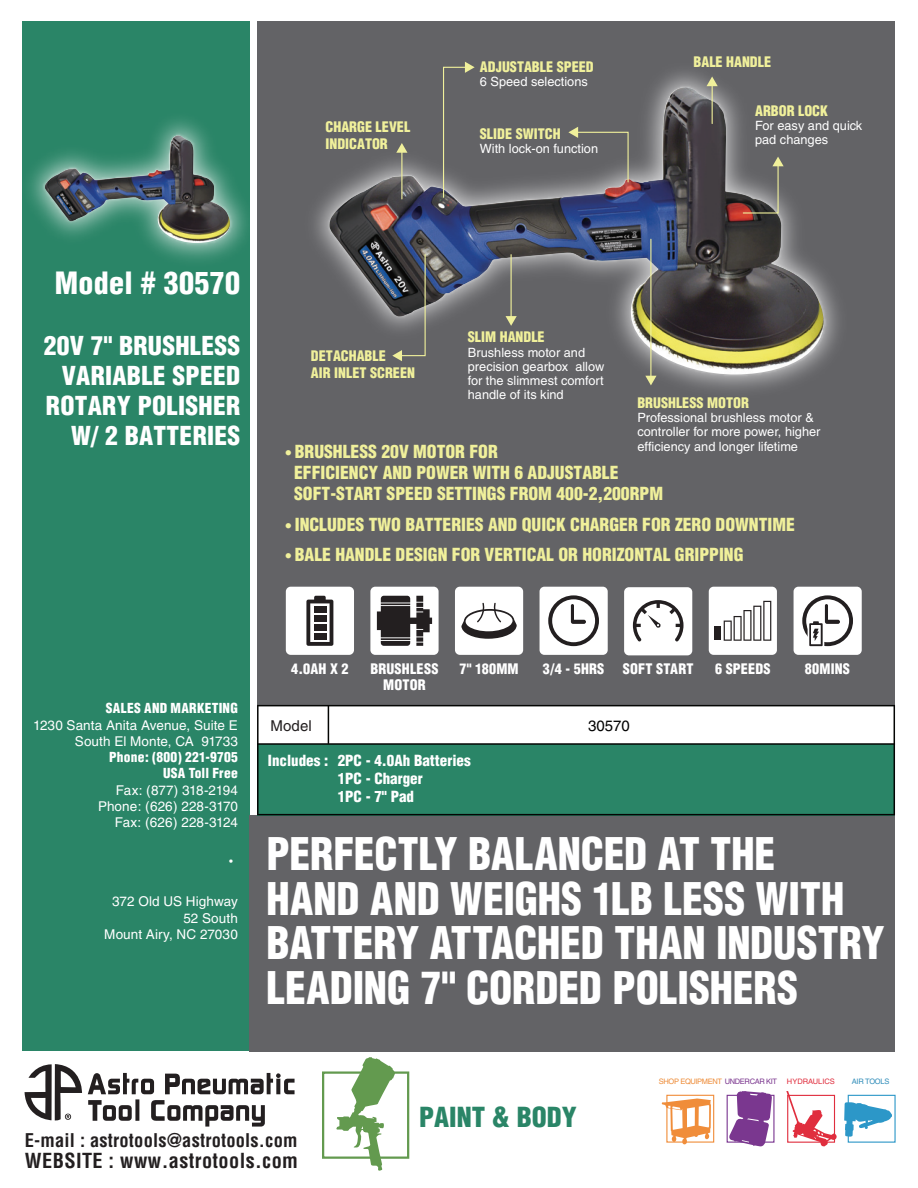
<style>
.page{position:relative;width:918px;height:1188px;background:#fff}
.page>*{position:absolute;margin:0;border:0;box-sizing:border-box;transform-origin:0 0}
.t1{font:900 condensed 43.95px/44.5px "Helvetica";letter-spacing:-.005em;color:#fff;scale:.95 1}
.t2{font:900 condensed 30px "Helvetica";letter-spacing:.01em;color:#fff}
.t3{font:900 condensed 27px "Helvetica";color:#2a8567}
.t4{font:900 condensed 25.5px/30px "Helvetica";letter-spacing:.01em;color:#fff;text-align:right}
.t5{font:700 condensed 20.25px "Helvetica";letter-spacing:.02em;color:#231f20}
.t6{font:700 condensed 18.45px "Helvetica";letter-spacing:.01em;color:#231f20}
.t7{font:900 condensed 17.55px/21.1px "Helvetica";color:#f0f09b}
.t8{font:900 condensed 15px/18px "Helvetica";color:#fff}
.t9{font:15px "Helvetica";letter-spacing:.01em;color:#231f20}
.t10{font:15px "Helvetica";color:#030303}
.t11{font:900 condensed 14.25px/17.1px "Helvetica";color:#f0f09b}
.t12{font:900 condensed 14.25px "Helvetica";letter-spacing:.015em;color:#fff}
.t13{font:13.5px/16.2px "Helvetica";letter-spacing:.005em;color:#fff;text-align:right}
.t14{font:900 condensed 13.5px/16.2px "Helvetica";letter-spacing:.02em;color:#fff;text-align:right}
.t15{font:300 13.5px "Adobe Ming Std";color:#fff}
.t16{font:12.75px/14.2px "Helvetica";color:#fff}
.t17{font:7.5px "Helvetica";letter-spacing:-.05em;color:#ee8d3a}
.t18{font:7.5px "Helvetica";color:#e02e3e}
.t19{font:7.5px "Helvetica";letter-spacing:-.025em;color:#328eba}
.s1{font-size:14.1px}
.s2{color:#7c3890}
</style>
<div class="page">
<div style="left:22px;top:21px;width:228px;height:1030px;background:#2a8567"></div>
<div style="left:257px;top:21px;width:638px;height:684px;background:#636366"></div>
<div style="left:709px;top:587px;width:68px;height:68px;background:#fff;border-radius:5px"></div>
<div style="left:714px;top:627px;width:7px;height:13px;background:#231f20"></div>
<svg style="left:724px;top:601px;width:47px;height:40px"></svg>
<div style="left:286px;top:587px;width:68px;height:68px;background:#fff;border-radius:5px"></div>
<svg style="left:306px;top:596px;width:27px;height:50px"></svg>
<div style="left:370px;top:587px;width:69px;height:68px;background:#fff;border-radius:5px"></div>
<svg style="left:377px;top:596px;width:55px;height:50px"></svg>
<div style="left:455px;top:587px;width:68px;height:68px;background:#fff;border-radius:5px"></div>
<svg style="left:461px;top:603px;width:56px;height:36px"></svg>
<div style="left:540px;top:587px;width:68px;height:68px;background:#fff;border-radius:5px"></div>
<svg style="left:548px;top:595px;width:51px;height:51px"></svg>
<div style="left:624px;top:587px;width:68px;height:68px;background:#fff;border-radius:5px"></div>
<svg style="left:633px;top:600px;width:51px;height:41px"></svg>
<div style="left:794px;top:587px;width:68px;height:68px;background:#fff;border-radius:5px"></div>
<svg style="left:802px;top:595px;width:51px;height:52px"></svg>
<div style="left:250px;top:815px;width:645px;height:236px;background:#636366"></div>
<svg style="left:25px;top:1064px;width:270px;height:63px"></svg>
<svg style="left:257px;top:705px;width:638px;height:110px;fill:#2a8567"></svg>
<hr style="left:257px;top:743px;width:638px;height:2px;background:#040503">
<div style="left:666px;top:1095px;width:48px;height:48px;border:1px solid #f08d3a"></div>
<svg style="left:662px;top:1098px;width:49px;height:46px"></svg>
<svg style="left:786px;top:1091px;width:51px;height:56px"></svg>
<div style="left:787px;top:1095px;width:48px;height:48px;border:1px solid #e02e3e"></div>
<svg style="left:336px;top:1057px;width:59px;height:114px"></svg>
<div style="left:322px;top:1071px;width:87px;height:88px;border:2px solid #639a4f"></div>
<div style="left:727px;top:1095px;width:48px;height:48px;border:1px solid #7b3791"></div>
<svg style="left:728px;top:1091px;width:44px;height:56px"></svg>
<svg style="left:844px;top:1102px;width:48px;height:35px"></svg>
<div style="left:848px;top:1095px;width:48px;height:48px;border:1px solid #2c97c8"></div>
<img style="left:314px;top:72px;width:525px;height:318px">
<img style="left:329px;top:87px;width:506px;height:288px">
<img style="left:29px;top:168px;width:218px;height:75px">
<img style="left:38px;top:120px;width:202px;height:140px">
<img style="left:45px;top:135px;width:189px;height:108px">
<hr style="left:650px;top:239px;width:1px;height:138px;background:#f0f09b">
<svg style="left:645px;top:376px;width:12px;height:9px"></svg>
<hr style="left:511px;top:255px;width:1px;height:63px;background:#f0f09b">
<svg style="left:506px;top:316px;width:11px;height:10px"></svg>
<svg style="left:442px;top:62px;width:33px;height:136px"></svg>
<svg style="left:568px;top:127px;width:61px;height:56px"></svg>
<svg style="left:742px;top:157px;width:42px;height:57px"></svg>
<hr style="left:401px;top:151px;width:1px;height:48px;background:#f0f09b">
<svg style="left:396px;top:143px;width:11px;height:10px"></svg>
<svg style="left:392px;top:254px;width:34px;height:107px"></svg>
<hr style="left:712px;top:85px;width:1px;height:39px;background:#f0f09b">
<svg style="left:707px;top:76px;width:11px;height:10px"></svg>
<p class="t11" style="left:326px;top:118px;width:86px">CHARGE LEVEL<br>INDICATOR</p>
<p class="t11" style="left:480px;top:58px;width:115px">ADJUSTABLE SPEED</p>
<p class="t16" style="left:480px;top:74px;width:109px">6 Speed selections</p>
<p class="t11" style="left:480px;top:125px;width:82px">SLIDE SWITCH</p>
<p class="t16" style="left:480px;top:141px;width:120px">With lock-on function</p>
<p class="t11" style="left:694px;top:53px;width:79px">BALE HANDLE</p>
<p class="t11" style="left:755px;top:102px;width:74px">ARBOR LOCK</p>
<p class="t16" style="left:755px;top:118px;width:109px">For easy and quick pad changes</p>
<h2 class="t2" style="left:55px;top:264px;width:187px">Model # 30570</h2>
<h3 class="t4" style="left:44px;top:331px;width:198px">20V 7" BRUSHLESS<br>VARIABLE SPEED<br>ROTARY POLISHER<br>W/ 2 BATTERIES</h3>
<p class="t11" style="left:468px;top:328px;width:78px">SLIM HANDLE</p>
<p class="t16" style="left:468px;top:345px;width:138px">Brushless motor and precision gearbox allow for the slimmest comfort handle of its kind</p>
<p class="t11" style="left:311px;top:347px;width:106px">DETACHABLE<br>AIR INLET SCREEN</p>
<p class="t11" style="left:637px;top:394px;width:113px">BRUSHLESS MOTOR</p>
<p class="t16" style="left:637px;top:411px;width:185px">Professional brushless motor &amp; controller for more power, higher efficiency and longer lifetime</p>
<h3 class="t7" style="left:294px;top:441px;width:370px;text-indent:-9px"><span class="s1">•</span> BRUSHLESS 20V MOTOR FOR<br>EFFICIENCY AND POWER WITH 6 ADJUSTABLE<br>SOFT-START SPEED SETTINGS FROM 400-2,200RPM</h3>
<h3 class="t7" style="left:285px;top:514px;width:511px"><span class="s1">•</span> INCLUDES TWO BATTERIES AND QUICK CHARGER FOR ZERO DOWNTIME</h3>
<h3 class="t7" style="left:285px;top:544px;width:460px"><span class="s1">•</span> BALE HANDLE DESIGN FOR VERTICAL OR HORIZONTAL GRIPPING</h3>
<p class="t14" style="left:106px;top:700px;width:133px">SALES AND MARKETING</p>
<p class="t13" style="left:33px;top:717px;width:206px">1230 Santa Anita Avenue, Suite E<br>South El Monte, CA 91733</p>
<p class="t14" style="left:109px;top:749px;width:130px">Phone: (800) 221-9705<br>USA Toll Free</p>
<p class="t13" style="left:98px;top:782px;width:141px">Fax: (877) 318-2194<br>Phone: (626) 228-3170<br>Fax: (626) 228-3124</p>
<p class="t15" style="left:224px;top:855px;width:15px">˙</p>
<p class="t13" style="left:104px;top:893px;width:135px">372 Old US Highway<br>52 South<br>Mount Airy, NC 27030</p>
<p class="t12" style="left:291px;top:660px;width:59px">4.0AH X 2</p>
<p class="t12" style="left:370px;top:660px;width:70px">BRUSHLESS</p>
<p class="t12" style="left:715px;top:660px;width:57px">6 SPEEDS</p>
<p class="t12" style="left:805px;top:660px;width:47px">80MINS</p>
<p class="t12" style="left:383px;top:676px;width:44px">MOTOR</p>
<p class="t12" style="left:460px;top:660px;width:61px">7" 180MM</p>
<p class="t12" style="left:543px;top:660px;width:63px">3/4 - 5HRS</p>
<p class="t12" style="left:623px;top:660px;width:72px">SOFT START</p>
<p class="t9" style="left:270px;top:717px;width:43px">Model</p>
<p class="t8" style="left:268px;top:751px;width:62px">Includes :</p>
<p class="t8" style="left:338px;top:751px;width:134px">2PC - 4.0Ah Batteries<br>1PC - Charger<br>1PC - 7" Pad</p>
<p class="t10" style="left:588px;top:717px;width:43px">30570</p>
<h1 class="t1" style="left:266px;top:831px;width:652px">PERFECTLY BALANCED AT THE<br>HAND AND WEIGHS 1LB LESS WITH<br>BATTERY ATTACHED THAN INDUSTRY<br>LEADING 7" CORDED POLISHERS</h1>
<h3 class="t3" style="left:419px;top:1100px;width:159px">PAINT &amp; BODY</h3>
<p class="t17" style="left:659px;top:1077px;width:120px">SHOP EQUIPMENT <span class="s2">UNDERCAR KIT</span></p>
<p class="t18" style="left:787px;top:1077px;width:49px">HYDRAULICS</p>
<p class="t19" style="left:852px;top:1077px;width:39px">AIR TOOLS</p>
<h3 class="t6" style="left:25px;top:1128px;width:274px">E-mail : astrotools@astrotools.com</h3>
<h3 class="t5" style="left:25px;top:1148px;width:275px">WEBSITE : www.astrotools.com</h3>
</div>
